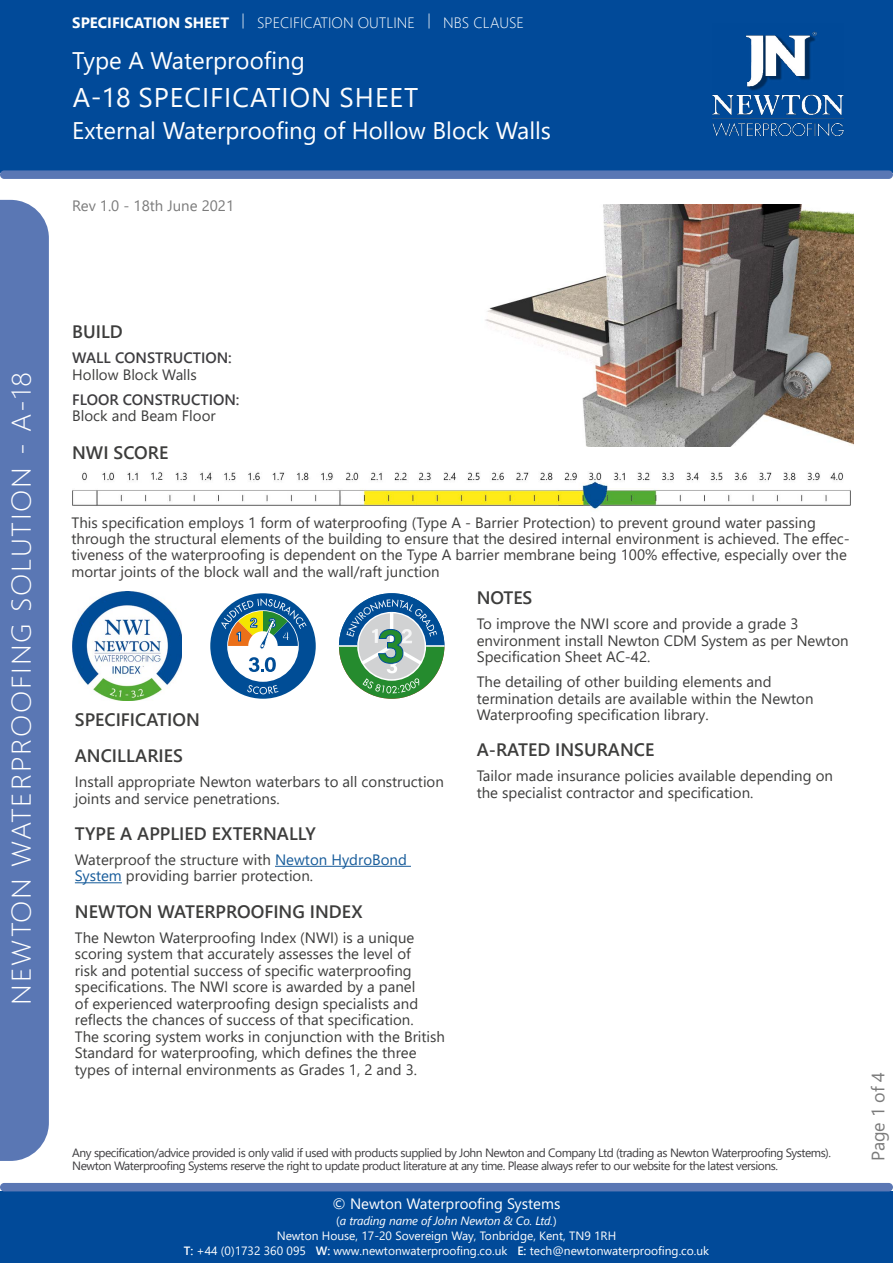
<style>
.page{position:relative;width:893px;height:1263px;background:#fff}
.page>*{position:absolute;margin:0;border:0;box-sizing:border-box;transform-origin:0 0}
.t1{font:300 27px "Segoe UI";letter-spacing:.06em;color:#fff;scale:1.08 1}
.t2{font:27px "Segoe UI";letter-spacing:.035em;color:#fdfdfd}
.t3{font:24px "Segoe UI";color:#fff}
.t4{font:600 18px/36px "Segoe UI";color:#3d3d3c}
.t5{font:18px "Segoe UI";color:#7b7b7b}
.t6{font:15px/16.5px "Segoe UI";color:#3d3d3c}
.t7{font:15px/16.2px "Segoe UI";color:#3e3d3c}
.t8{font:300 15px "Segoe UI";color:#fff}
.t9{font:600 15px "Segoe UI";color:#3e3d40}
.t10{font:15px "Segoe UI";color:#fff}
.t11{font:15px "Segoe UI";color:#7b7b7b}
.t12{font:12px "Segoe UI";letter-spacing:-.04em;color:#3e3d40}
.t13{font:12px/15.6px "Segoe UI";color:#fff;text-align:center}
.s1{font-weight:700}
.s2{color:#165b9a}
.s3{font-style:italic}
.s4{font-weight:600}
</style>
<div class="page">
<div style="left:0;top:0;width:893px;height:173px;background:#014a99"></div>
<div style="left:0;top:170px;width:893px;height:9px;background:#5a77b4;border-radius:4px"></div>
<img style="left:712px;top:31px;width:132px;height:105px">
<div style="left:0;top:200px;width:49px;height:961px;background:#5a77b4"></div>
<div style="left:0;top:1191px;width:893px;height:72px;background:#014a99"></div>
<div style="left:0;top:1183px;width:893px;height:8px;background:#5a77b4;border-radius:4px"></div>
<div style="left:211px;top:594px;width:104px;height:103px;background:#004d96;border-radius:50%"></div>
<div style="left:210px;top:593px;width:106px;height:106px;border:2px solid #004e95;border-radius:50%"></div>
<svg style="left:247px;top:685px;width:31px;height:9px"></svg>
<div style="left:228px;top:611px;width:70px;height:70px;background:#fff;border-radius:50%"></div>
<svg style="left:249px;top:657px;width:27px;height:15px"></svg>
<svg style="left:221px;top:598px;width:85px;height:52px"></svg>
<img style="left:72px;top:591px;width:110px;height:110px">
<svg style="left:338px;top:593px;width:107px;height:106px"></svg>
<hr style="left:275px;top:866px;width:136px;height:1px;background:#165b9a">
<hr style="left:75px;top:882px;width:47px;height:1px;background:#165b9a">
<img style="left:72px;top:472px;width:779px;height:37px">
<img style="left:485px;top:205px;width:368px;height:241px">
<p class="t8" style="left:72px;top:8px;width:453px"><span class="s1">SPECIFICATION SHEET</span> | SPECIFICATION OUTLINE | NBS CLAUSE</p>
<h2 class="t3" style="left:72px;top:37px;width:234px">Type A Waterproofing</h2>
<h1 class="t2" style="left:73px;top:72px;width:347px">A-18 SPECIFICATION SHEET</h1>
<h2 class="t3" style="left:72px;top:108px;width:480px">External Waterproofing of Hollow Block Walls</h2>
<p class="t11" style="left:72px;top:191px;width:163px">Rev 1.0 - 18th June 2021</p>
<h1 class="t1" style="left:-4px;top:1005px;width:588px;rotate:-90deg">NEWTON WATERPROOFING SOLUTION - A-18</h1>
<p class="t4" style="left:72px;top:313px;width:52px">BUILD</p>
<p class="t9" style="left:72px;top:344px;width:161px">WALL CONSTRUCTION:</p>
<p class="t6" style="left:72px;top:365px;width:126px">Hollow Block Walls</p>
<p class="t9" style="left:72px;top:385px;width:169px">FLOOR CONSTRUCTION:</p>
<p class="t6" style="left:72px;top:406px;width:145px">Block and Beam Floor</p>
<p class="t4" style="left:72px;top:433px;width:98px">NWI SCORE</p>
<p class="t7" style="left:72px;top:513px;width:780px">This specification employs 1 form of waterproofing (Type A - Barrier Protection) to prevent ground water passing through the structural elements of the building to ensure that the desired internal environment is achieved. The effec&shy;tiveness of the waterproofing is dependent on the Type A barrier membrane being 100% effective, especially over the mortar joints of the block wall and the wall/raft junction</p>
<p class="t4" style="left:477px;top:578px;width:57px">NOTES</p>
<p class="t6" style="left:477px;top:614px;width:373px">To improve the NWI score and provide a grade 3 environment install Newton CDM System as per Newton<br>Specification Sheet AC-42.</p>
<p class="t6" style="left:477px;top:672px;width:338px">The detailing of other building elements and termination details are available within the Newton<br>Waterproofing specification library.</p>
<p class="t4" style="left:477px;top:730px;width:179px">A-RATED INSURANCE</p>
<p class="t6" style="left:477px;top:766px;width:358px">Tailor made insurance policies available depending on the specialist contractor and specification.</p>
<p class="t4" style="left:75px;top:701px;width:126px">SPECIFICATION<br>ANCILLARIES</p>
<p class="t6" style="left:75px;top:772px;width:371px">Install appropriate Newton waterbars to all construction joints and service penetrations.</p>
<p class="t4" style="left:75px;top:814px;width:242px">TYPE A APPLIED EXTERNALLY</p>
<p class="t6" style="left:75px;top:850px;width:333px">Waterproof the structure with <span class="s2">Newton HydroBond<br>System</span> providing barrier protection.</p>
<p class="t4" style="left:75px;top:892px;width:289px">NEWTON WATERPROOFING INDEX</p>
<p class="t6" style="left:75px;top:927px;width:372px">The Newton Waterproofing Index (NWI) is a unique scoring system that accurately assesses the level of<br>risk and potential success of specific waterproofing specifications. The NWI score is awarded by a panel<br>of experienced waterproofing design specialists and reflects the chances of success of that specification.<br>The scoring system works in conjunction with the British Standard for waterproofing, which defines the three types of internal environments as Grades 1, 2 and 3.</p>
<p class="t12" style="left:72px;top:1141px;width:760px">Any specification/advice provided is only valid if used with products supplied by John Newton and Company Ltd (trading as Newton Waterproofing Systems).</p>
<p class="t12" style="left:72px;top:1155px;width:707px">Newton Waterproofing Systems reserve the right to update product literature at any time. Please always refer to our website for the latest versions.</p>
<p class="t10" style="left:333px;top:1190px;width:229px">© Newton Waterproofing Systems</p>
<p class="t13" style="left:277px;top:1212px;width:341px">(<span class="s3">a trading name of John Newton &amp; Co. Ltd.</span>)<br>Newton House, 17-20 Sovereign Way, Tonbridge, Kent, TN9 1RH</p>
<p class="t13" style="left:184px;top:1241px;width:527px"><span class="s4">T:</span> +44 (0)1732 360 095 <span class="s4">W:</span> www.newtonwaterproofing.co.uk <span class="s4">E:</span> tech@newtonwaterproofing.co.uk</p>
<p class="t5" style="left:861px;top:1161px;width:91px;rotate:-90deg">Page 1 of 4</p>
</div>
